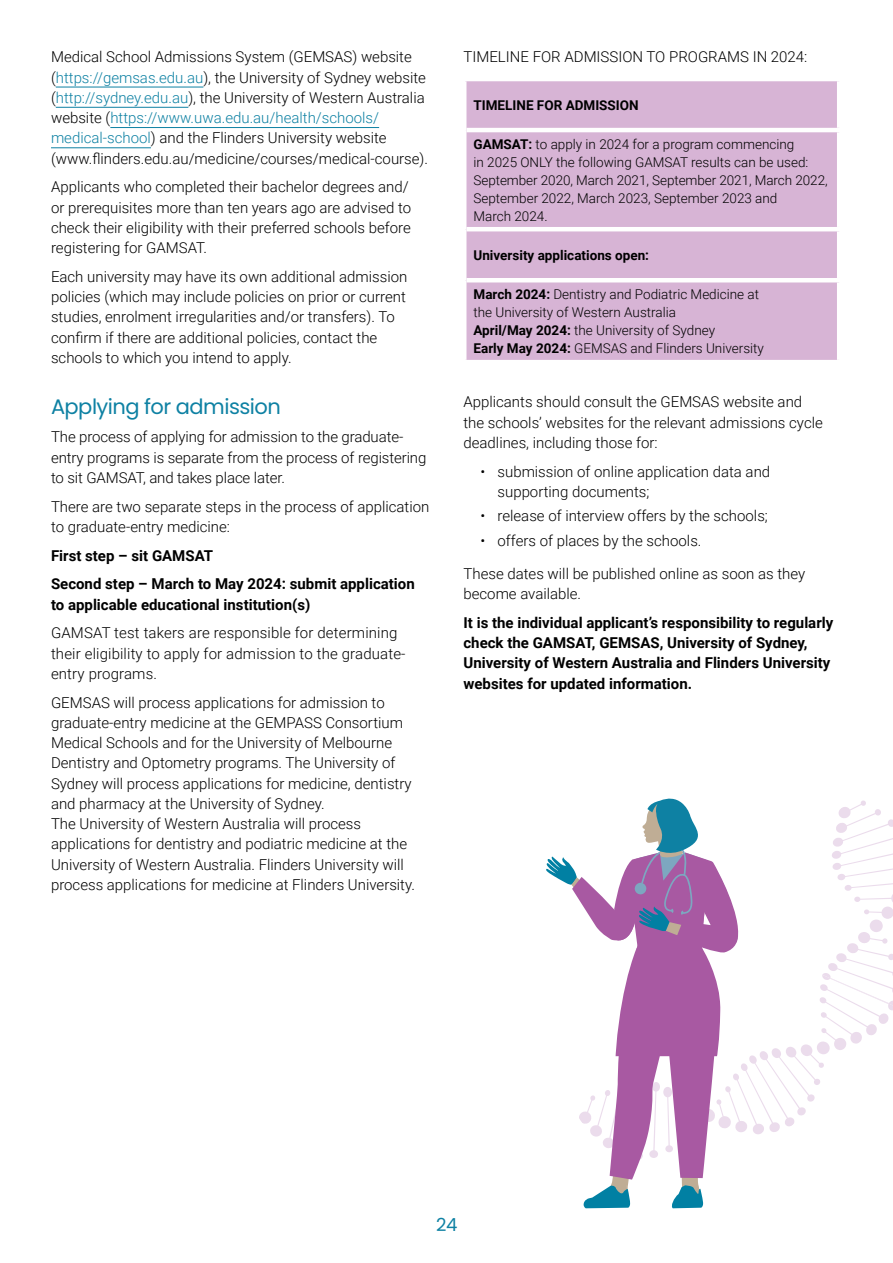
<style>
.page{position:relative;width:893px;height:1263px;background:#fff}
.page>*{position:absolute;margin:0;border:0;box-sizing:border-box;transform-origin:0 0}
.t1{font:21px "Poppins";letter-spacing:-.025em;color:#0e81a3}
.t2{font:18px "Poppins";color:#0e81a3}
.t3{font:300 15px/20.2px "Roboto";color:#000}
.t4{font:700 15px/20.2px "Roboto";color:#000}
.t5{font:300 13.5px/18px "Roboto";color:#000}
.t6{font:700 13.5px "Roboto";color:#000}
.s1{color:#0e81a3}
.s2{font-weight:700}
</style>
<div class="page">
<hr style="left:56px;top:87px;width:147px;height:1px;background:#0e81a3">
<hr style="left:56px;top:107px;width:132px;height:1px;background:#0e81a3">
<hr style="left:110px;top:127px;width:269px;height:1px;background:#0e81a3">
<hr style="left:51px;top:148px;width:100px;height:1px;background:#0e81a3">
<div style="left:466px;top:81px;width:371px;height:279px;background:#d7b4d5"></div>
<hr style="left:466px;top:128px;width:375px;height:4px;background:#fff">
<hr style="left:466px;top:227px;width:375px;height:4px;background:#fff">
<hr style="left:466px;top:278px;width:375px;height:4px;background:#fff">
<svg style="left:546px;top:798px;width:347px;height:410px"></svg>
<p class="t3" style="left:51px;top:46px;width:379px">Medical School Admissions System (GEMSAS) website (<span class="s1">https://gemsas.edu.au</span>), the University of Sydney website (<span class="s1">http://sydney.edu.au</span>), the University of Western Australia website (<span class="s1">https://www.uwa.edu.au/health/schools/ medical-school</span>) and the Flinders University website (www.flinders.edu.au/medicine/courses/medical-course).</p>
<p class="t3" style="left:51px;top:176px;width:362px">Applicants who completed their bachelor degrees and/ or prerequisites more than ten years ago are advised to check their eligibility with their preferred schools before registering for GAMSAT.</p>
<p class="t3" style="left:51px;top:266px;width:358px">Each university may have its own additional admission policies (which may include policies on prior or current studies, enrolment irregularities and/or transfers). To confirm if there are additional policies, contact the schools to which you intend to apply.</p>
<h1 class="t1" style="left:51px;top:394px;width:231px">Applying for admission</h1>
<p class="t3" style="left:51px;top:426px;width:377px">The process of applying for admission to the graduate&shy;entry programs is separate from the process of registering to sit GAMSAT, and takes place later.</p>
<p class="t3" style="left:51px;top:495px;width:380px">There are two separate steps in the process of application to graduate-entry medicine:</p>
<p class="t4" style="left:51px;top:540px;width:365px;line-height:28.8px">First step – sit GAMSAT<br>Second step – March to May 2024: submit application</p>
<p class="t4" style="left:51px;top:594px;width:261px">to applicable educational institution(s)</p>
<p class="t3" style="left:51px;top:622px;width:356px">GAMSAT test takers are responsible for determining their eligibility to apply for admission to the graduate&shy;entry programs.</p>
<p class="t3" style="left:51px;top:692px;width:366px">GEMSAS will process applications for admission to graduate-entry medicine at the GEMPASS Consortium Medical Schools and for the University of Melbourne Dentistry and Optometry programs. The University of Sydney will process applications for medicine, dentistry and pharmacy at the University of Sydney.<br>The University of Western Australia will process applications for dentistry and podiatric medicine at the University of Western Australia. Flinders University will process applications for medicine at Flinders University.</p>
<p class="t3" style="left:463px;top:46px;width:345px">TIMELINE FOR ADMISSION TO PROGRAMS IN 2024:</p>
<p class="t6" style="left:473px;top:95px;width:167px">TIMELINE FOR ADMISSION</p>
<p class="t5" style="left:473px;top:134px;width:356px"><span class="s2">GAMSAT:</span> to apply in 2024 for a program commencing<br>in 2025 ONLY the following GAMSAT results can be used:<br>September 2020, March 2021, September 2021, March 2022, September 2022, March 2023, September 2023 and<br>March 2024.</p>
<p class="t6" style="left:473px;top:245px;width:177px">University applications open:</p>
<p class="t5" style="left:473px;top:285px;width:292px"><span class="s2">March 2024:</span> Dentistry and Podiatric Medicine at the University of Western Australia<br><span class="s2">April/May 2024:</span> the University of Sydney<br><span class="s2">Early May 2024:</span> GEMSAS and Flinders University</p>
<p class="t3" style="left:463px;top:391px;width:361px">Applicants should consult the GEMSAS website and the schools’ websites for the relevant admissions cycle deadlines, including those for:</p>
<p class="t3" style="left:497px;top:460px;width:274px;text-indent:-17px">• submission of online application data and supporting documents;</p>
<p class="t3" style="left:480px;top:505px;width:289px">• release of interview offers by the schools;</p>
<p class="t3" style="left:463px;top:523px;width:343px;line-height:33px;text-indent:17px">• offers of places by the schools.<br>These dates will be published online as soon as they</p>
<p class="t3" style="left:463px;top:583px;width:119px">become available.</p>
<p class="t4" style="left:463px;top:612px;width:371px">It is the individual applicant’s responsibility to regularly check the GAMSAT, GEMSAS, University of Sydney, University of Western Australia and Flinders University websites for updated information.</p>
<p class="t2" style="left:436px;top:1214px;width:23px">24</p>
</div>
